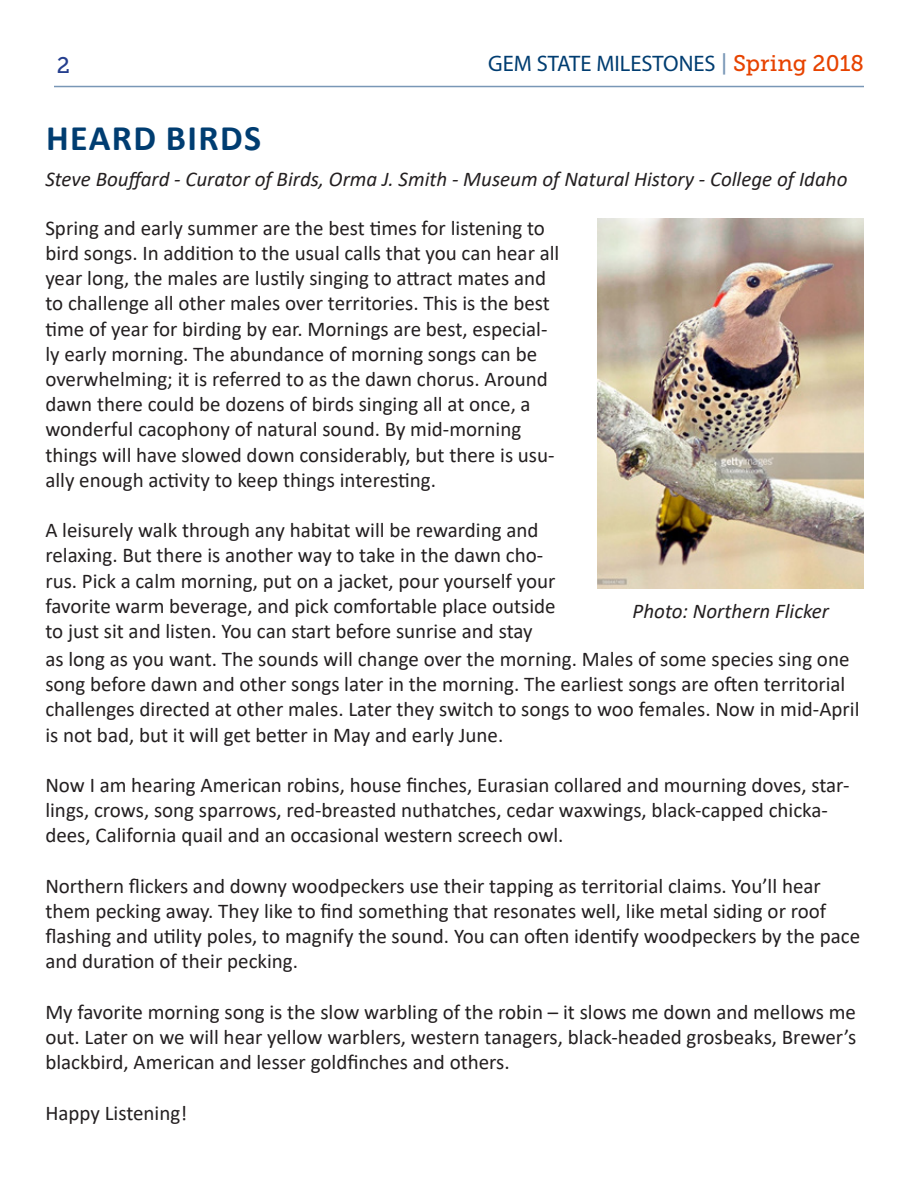
<style>
.page{position:relative;width:918px;height:1188px;background:#fff}
.page>*{position:absolute;margin:0;border:0;box-sizing:border-box;transform-origin:0 0}
.t1{font:700 36px "Calibri";letter-spacing:.04em;color:#003d71}
.t2{font:22.5px "Myriad Pro";color:#003d71}
.t3{font:22.5px "Museo Slab 500";color:#253f8e}
.t4{font:21px/25.2px "Calibri";color:#231f20}
.t5{font:italic 21px "Calibri";color:#231f20}
.s1{font-family:"Museo Slab 500";color:#7997b6}
.s2{font-family:"Museo Slab 500";color:#e74300}
</style>
<div class="page">
<hr style="left:54px;top:86px;width:810px;height:1px;background:#7997b6">
<img style="left:598px;top:219px;width:266px;height:369px">
<p class="t3" style="left:57px;top:52px;width:15px">2</p>
<p class="t2" style="left:488px;top:49px;width:377px">GEM STATE MILESTONES <span class="s1">|</span> <span class="s2">Spring 2018</span></p>
<p class="t1" style="left:46px;top:112px;width:217px">HEARD BIRDS</p>
<p class="t5" style="left:45px;top:164px;width:804px">Steve Bouffard - Curator of Birds, Orma J. Smith - Museum of Natural History - College of Idaho</p>
<p class="t4" style="left:45px;top:215px;width:516px">Spring and early summer are the best times for listening to bird songs. In addition to the usual calls that you can hear all year long, the males are lustily singing to attract mates and to challenge all other males over territories. This is the best time of year for birding by ear. Mornings are best, especial&shy;ly early morning. The abundance of morning songs can be overwhelming; it is referred to as the dawn chorus. Around dawn there could be dozens of birds singing all at once, a wonderful cacophony of natural sound. By mid-morning things will have slowed down considerably, but there is usu&shy;ally enough activity to keep things interesting.</p>
<p class="t4" style="left:45px;top:517px;width:512px">A leisurely walk through any habitat will be rewarding and relaxing. But there is another way to take in the dawn cho&shy;rus. Pick a calm morning, put on a jacket, pour yourself your favorite warm beverage, and pick comfortable place outside to just sit and listen. You can start before sunrise and stay</p>
<p class="t4" style="left:45px;top:646px;width:816px">as long as you want. The sounds will change over the morning. Males of some species sing one song before dawn and other songs later in the morning. The earliest songs are often territorial challenges directed at other males. Later they switch to songs to woo females. Now in mid-April is not bad, but it will get better in May and early June.</p>
<p class="t4" style="left:45px;top:772px;width:806px">Now I am hearing American robins, house finches, Eurasian collared and mourning doves, star&shy;lings, crows, song sparrows, red-breasted nuthatches, cedar waxwings, black-capped chicka&shy;dees, California quail and an occasional western screech owl.</p>
<p class="t4" style="left:45px;top:873px;width:816px">Northern flickers and downy woodpeckers use their tapping as territorial claims. You’ll hear them pecking away. They like to find something that resonates well, like metal siding or roof flashing and utility poles, to magnify the sound. You can often identify woodpeckers by the pace and duration of their pecking.</p>
<p class="t4" style="left:45px;top:999px;width:813px;text-align:justify">My favorite morning song is the slow warbling of the robin – it slows me down and mellows me out. Later on we will hear yellow warblers, western tanagers, black-headed grosbeaks, Brewer’s blackbird, American and lesser goldfinches and others.</p>
<p class="t4" style="left:45px;top:1099px;width:143px">Happy Listening!</p>
<p class="t5" style="left:633px;top:597px;width:198px">Photo: Northern Flicker</p>
</div>
